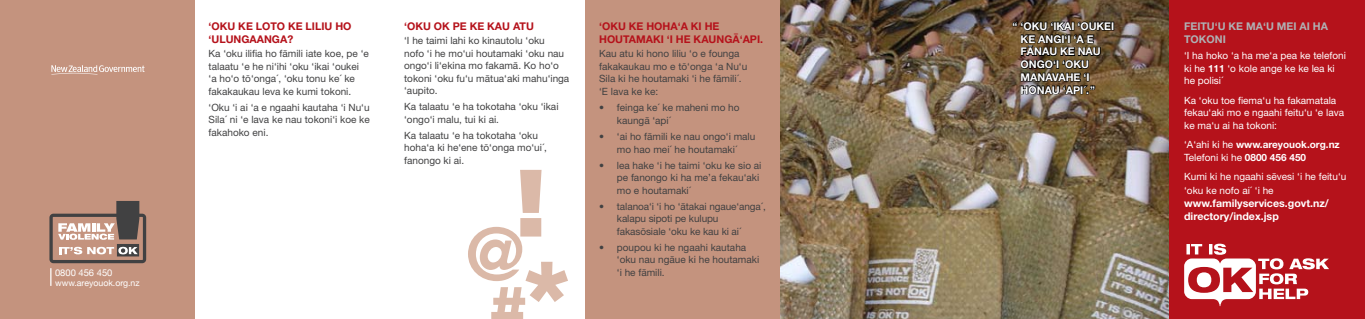
<style>
.page{position:relative;width:1365px;height:319px;background:#fff}
.page>*{position:absolute;margin:0;border:0;box-sizing:border-box;transform-origin:0 0}
.t1{font:700 10.62px/12.8px "Helvetica Neue LT Std";color:#fff}
.t2{font:700 10.62px/13.1px "Helvetica Neue LT Std";color:#b5121b}
.t3{font:700 10.62px/13.1px "Helvetica Neue LT Std";color:#afb1b4}
.t4{font:10px/12.5px "Helvetica Neue LT Std";color:#414142}
.t5{font:10px/12.5px "Helvetica Neue LT Std";color:#fff}
.t6{font:700 10px/12.5px "Helvetica Neue LT Std";color:#fff}
.t7{font:9.38px "Helvetica Neue";color:#fff}
.t8{font:8.75px "Helvetica Neue";color:#fff}
.s1{font-weight:700}
.s2{font-weight:400}
</style>
<div class="page">
<img style="left:780px;top:0;width:389px;height:319px">
<svg style="left:468px;top:170px;width:100px;height:149px"></svg>
<div style="left:0;top:0;width:195px;height:319px;background:#c4937e"></div>
<div style="left:585px;top:0;width:195px;height:319px;background:#c4937e"></div>
<div style="left:1169px;top:0;width:195px;height:319px;background:#b5121b"></div>
<svg style="left:1184px;top:244px;width:144px;height:62px"></svg>
<svg style="left:1011px;top:17px;width:103px;height:79px;background:#4b3b27"></svg>
<svg style="left:49px;top:201px;width:97px;height:85px"></svg>
<svg style="left:51px;top:65px;width:94px;height:10px"></svg>
<p class="t7" style="left:55px;top:267px;width:59px">0800 456 450</p>
<p class="t8" style="left:55px;top:278px;width:86px">www.areyouok.org.nz</p>
<p class="t2" style="left:208px;top:19px;width:144px">‘OKU KE LOTO KE LILIU HO ‘ULUNGAANGA?</p>
<p class="t4" style="left:208px;top:47px;width:162px">Ka ‘oku ilifia ho fāmili iate koe, pe ‘e talaatu ‘e he ni‘ihi ‘oku ‘ikai ‘oukei ‘a ho‘o tō‘onga´, ‘oku tonu ke´ ke fakakaukau leva ke kumi tokoni.</p>
<p class="t4" style="left:208px;top:101px;width:163px;text-align:justify">‘Oku ‘i ai ‘a e ngaahi kautaha ‘i Nu‘u Sila´ ni ‘e lava ke nau tokoni‘i koe ke fakahoko eni.</p>
<p class="t2" style="left:404px;top:19px;width:131px">‘OKU OK PE KE KAU ATU</p>
<p class="t4" style="left:404px;top:34px;width:167px">‘I he taimi lahi ko kinautolu ‘oku<br>nofo ‘i he mo‘ui houtamaki ‘oku nau ongo‘i li‘ekina mo fakamā. Ko ho‘o tokoni ‘oku fu‘u mātua‘aki mahu‘inga ‘aupito.</p>
<p class="t4" style="left:404px;top:100px;width:156px">Ka talaatu ‘e ha tokotaha ‘oku ‘ikai ‘ongo‘i malu, tui ki ai.</p>
<p class="t4" style="left:404px;top:129px;width:144px">Ka talaatu ‘e ha tokotaha ‘oku hoha‘a ki he‘ene tō‘onga mo‘ui´, fanongo ki ai.</p>
<p class="t2" style="left:599px;top:19px;width:165px">‘OKU KE HOHA‘A KI HE<br>HOUTAMAKI ‘I HE KAUNGĀ‘API.</p>
<p class="t4" style="left:599px;top:47px;width:150px">Kau atu ki hono liliu ‘o e founga fakakaukau mo e tō‘onga ‘a Nu‘u<br>Sila ki he houtamaki ‘i he fāmili´. ‘E lava ke ke:</p>
<p class="t4" style="left:617px;top:102px;width:124px;text-indent:-18px">• feinga ke´ ke maheni mo ho kaungā ‘api´</p>
<p class="t4" style="left:599px;top:130px;width:158px;text-align:center">• ‘ai ho fāmili ke nau ongo‘i malu mo hao mei´ he houtamaki´</p>
<p class="t4" style="left:617px;top:159px;width:146px;text-indent:-18px">• lea hake ‘i he taimi ‘oku ke sio ai pe fanongo ki ha me’a fekau‘aki mo e houtamaki´</p>
<p class="t4" style="left:617px;top:200px;width:150px;text-indent:-18px">• talanoa‘i ‘i ho ‘ātakai ngaue‘anga´, kalapu sipoti pe kulupu fakasōsiale ‘oku ke kau ki ai´</p>
<p class="t4" style="left:617px;top:241px;width:144px;text-indent:-18px">• poupou ki he ngaahi kautaha ‘oku nau ngāue ki he houtamaki ‘i he fāmili.</p>
<p class="t1" style="left:1020px;top:19px;width:95px;text-indent:-8px">“ ‘OKU ‘IKAI ‘OUKEI<br>KE ANGI‘I ‘A E<br>FĀNAU KE NAU<br>ONGO‘I ‘OKU<br>MANAVAHE ‘I<br>HONAU ‘API´.”</p>
<p class="t3" style="left:1183px;top:19px;width:145px">FEITU‘U KE MA‘U MEI AI HA<br>TOKONI</p>
<p class="t5" style="left:1183px;top:49px;width:163px">‘I ha hoko ‘a ha me‘a pea ke telefoni ki he <span class="s1">111</span> ‘o kole ange ke ke lea ki he polisi´</p>
<p class="t5" style="left:1183px;top:94px;width:161px">Ka ‘oku toe fiema‘u ha fakamatala fekau‘aki mo e ngaahi feitu‘u ‘e lava ke ma‘u ai ha tokoni:</p>
<p class="t6" style="left:1183px;top:138px;width:157px"><span class="s2">‘A‘ahi ki he</span> www.areyouok.org.nz<br><span class="s2">Telefoni ki he</span> 0800 456 450</p>
<p class="t5" style="left:1183px;top:170px;width:164px;line-height:13.1px">Kumi ki he ngaahi sēvesi ‘i he feitu‘u ‘oku ke nofo ai´ ‘i he</p>
<p class="t1" style="left:1183px;top:196px;width:146px;line-height:13.1px">www.familyservices.govt.nz/ directory/index.jsp</p>
</div>
